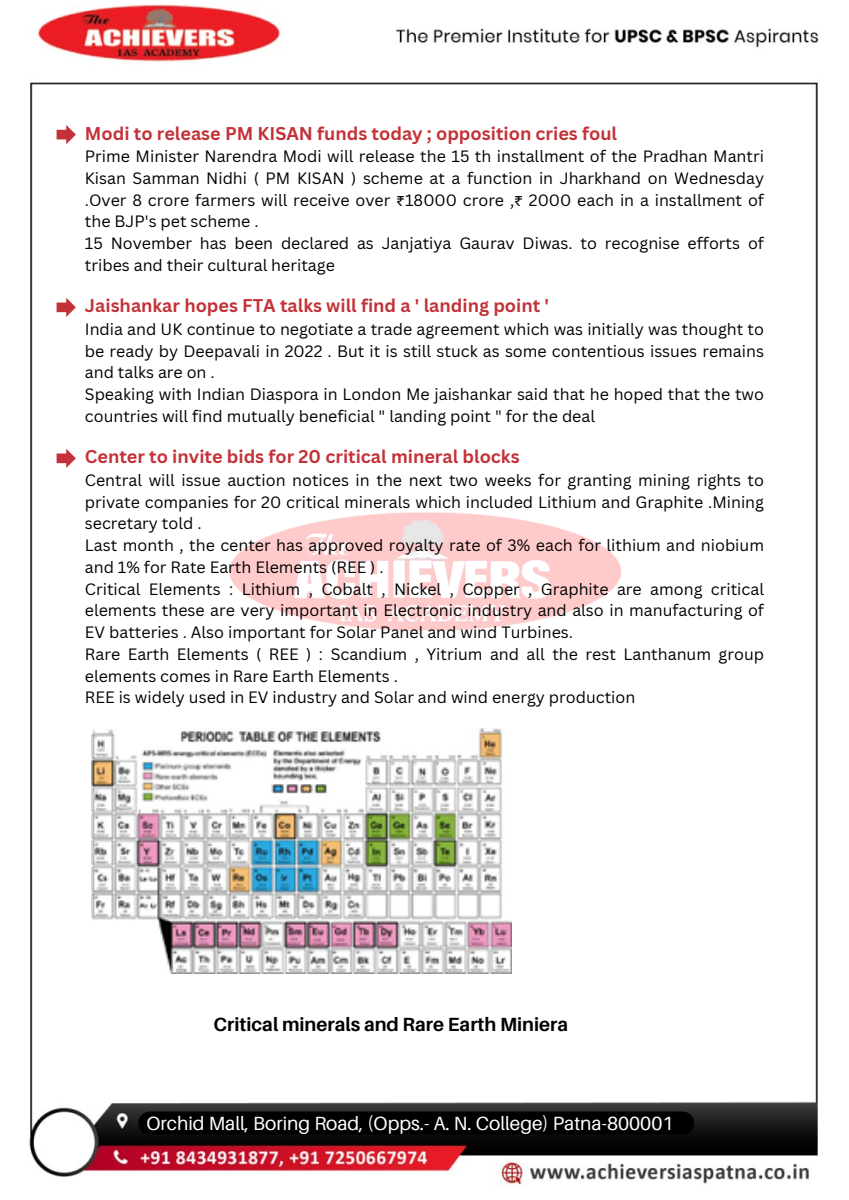
<style>
.page{position:relative;width:849px;height:1200px;background:#fff}
.page>*{position:absolute;margin:0;border:0;box-sizing:border-box;transform-origin:0 0}
.t1{font:19.1px "Aileron";color:#fff}
.t2{font:700 19.1px "Aileron";color:#000}
.t3{font:700 18px "Canva Sans";color:#c33238}
.t4{font:16px/21.8px "Canva Sans";color:#000;text-align:justify}
.s1{font-family:"Noto Sans Gurmukhi"}
</style>
<div class="page">
<img style="left:29px;top:4px;width:790px;height:1181px">
<svg style="left:57px;top:125px;width:19px;height:19px"></svg>
<img style="left:210px;top:482px;width:433px;height:183px">
<svg style="left:57px;top:298px;width:19px;height:19px"></svg>
<svg style="left:57px;top:449px;width:19px;height:19px"></svg>
<img style="left:91px;top:728px;width:420px;height:245px">
<div style="left:138px;top:1112px;width:556px;height:23px;background:#000;border-radius:12px"></div>
<p class="t3" style="left:85px;top:120px;width:533px">Modi to release PM KISAN funds today ; opposition cries foul</p>
<p class="t4" style="left:85px;top:145px;width:680px">Prime Minister Narendra Modi will release the 15 th installment of the Pradhan Mantri Kisan Samman Nidhi ( PM KISAN ) scheme at a function in Jharkhand on Wednesday .Over 8 crore farmers will receive over <span class="s1">₹</span>18000 crore ,<span class="s1">₹</span> 2000 each in a installment of the BJP's pet scheme .</p>
<p class="t4" style="left:85px;top:232px;width:680px">15 November has been declared as Janjatiya Gaurav Diwas. to recognise efforts of tribes and their cultural heritage</p>
<p class="t3" style="left:85px;top:293px;width:465px">Jaishankar hopes FTA talks will find a ' landing point '</p>
<p class="t4" style="left:85px;top:318px;width:680px">India and UK continue to negotiate a trade agreement which was initially was thought to be ready by Deepavali in 2022 . But it is still stuck as some contentious issues remains and talks are on .</p>
<p class="t4" style="left:85px;top:383px;width:680px">Speaking with Indian Diaspora in London Me jaishankar said that he hoped that the two countries will find mutually beneficial " landing point " for the deal</p>
<p class="t3" style="left:85px;top:444px;width:436px">Center to invite bids for 20 critical mineral blocks</p>
<p class="t4" style="left:85px;top:469px;width:680px">Central will issue auction notices in the next two weeks for granting mining rights to private companies for 20 critical minerals which included Lithium and Graphite .Mining secretary told .</p>
<p class="t4" style="left:85px;top:534px;width:680px">Last month , the center has approved royalty rate of 3% each for lithium and niobium and 1% for Rate Earth Elements (REE ) .</p>
<p class="t4" style="left:85px;top:578px;width:680px">Critical Elements : Lithium , Cobalt , Nickel , Copper , Graphite are among critical elements these are very important in Electronic industry and also in manufacturing of EV batteries . Also important for Solar Panel and wind Turbines.</p>
<p class="t4" style="left:85px;top:643px;width:680px">Rare Earth Elements ( REE ) : Scandium , Yitrium and all the rest Lanthanum group elements comes in Rare Earth Elements .</p>
<p class="t4" style="left:85px;top:686px;width:551px">REE is widely used in EV industry and Solar and wind energy production</p>
<p class="t2" style="left:213px;top:1012px;width:356px">Critical minerals and Rare Earth Miniera</p>
<p class="t1" style="left:146px;top:1111px;width:528px">Orchid Mall, Boring Road, (Opps.- A. N. College) Patna-800001</p>
</div>
